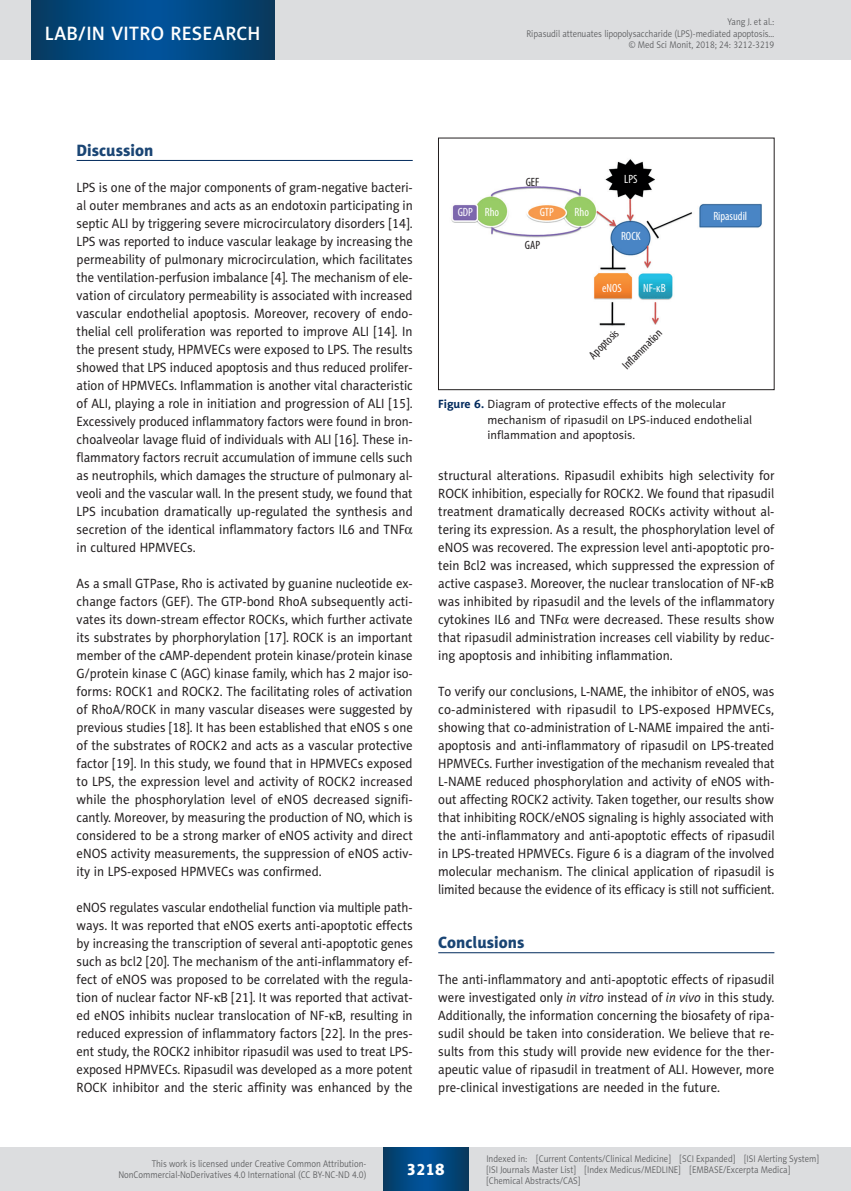
<style>
.page{position:relative;width:851px;height:1191px;background:#fff}
.page>*{position:absolute;margin:0;border:0;box-sizing:border-box;transform-origin:0 0}
.t1{font:19.5px "Naomi Sans EFN Medium";letter-spacing:.015em;color:#fff}
.MSM_Headline_1{font:16.5px "Naomi Sans EFN Heavy";color:#1a4574}
.t2{font:16.5px "Naomi Sans EFN Heavy";color:#fff}
.MSM_Body{font:13.5px/18px "Naomi Sans EFN";color:#231f20;text-align:justify;scale:.95 1}
.MSM_Body-2{font:13.5px/18px "Naomi Sans EFN";color:#231f20;text-align:justify;scale:.94 1}
.MSM_Body-3{font:13.5px/18px "Naomi Sans EFN";color:#231f20;text-align:justify;scale:.93 1}
.MSM_Rycina_tytul{font:12px/15.8px "Naomi Sans EFN";color:#231f20}
.t3{font:condensed 12px "Myriad Pro";color:#fff}
.t4{font:condensed 12px "Myriad Pro";color:#231f20}
.t5{font:9.75px/11.2px "Naomi Sans EFN Light";color:#57585a;text-align:right;scale:.9 1}
.s1{font-family:"Standard Sym L"}
.s2{font-weight:700;color:#00295c}
.s3{font-style:italic}
</style>
<div class="page">
<hr style="left:77px;top:160px;width:335px;height:1px;background:#00295c">
<hr style="left:438px;top:952px;width:336px;height:1px;background:#00295c">
<img style="left:451px;top:159px;width:311px;height:167px">
<div style="left:438px;top:138px;width:336px;height:252px;border:1px solid #231f20"></div>
<div style="left:0;top:1148px;width:850px;height:43px;background:#dcdddf"></div>
<svg style="left:383px;top:1147px;width:85px;height:43px"></svg>
<div style="left:0;top:0;width:850px;height:60px;background:#dcdddf"></div>
<hr style="left:850px;top:0;width:1px;height:60px;background:#dcdddf">
<svg style="left:32px;top:0;width:242px;height:60px"></svg>
<h1 class="t1" style="left:45px;top:22px;width:217px">LAB/IN VITRO RESEARCH</h1>
<p class="t5" style="left:526px;top:16px;width:277px">Yang J. et al.:<br>Ripasudil attenuates lipopolysaccharide (LPS)-mediated apoptosis… © Med Sci Monit, 2018; 24: 3212-3219</p>
<p class="MSM_Headline_1" style="left:77px;top:140px;width:78px">Discussion</p>
<p class="MSM_Body-2" style="left:77px;top:178px;width:359px">LPS is one of the major components of gram-negative bacteri&shy;al outer membranes and acts as an endotoxin participating in septic ALI by triggering severe microcirculatory disorders [14].<br>LPS was reported to induce vascular leakage by increasing the permeability of pulmonary microcirculation, which facilitates the ventilation-perfusion imbalance [4]. The mechanism of ele&shy;vation of circulatory permeability is associated with increased vascular endothelial apoptosis. Moreover, recovery of endo&shy;thelial cell proliferation was reported to improve ALI [14]. In the present study, HPMVECs were exposed to LPS. The results showed that LPS induced apoptosis and thus reduced prolifer&shy;ation of HPMVECs. Inflammation is another vital characteristic of ALI, playing a role in initiation and progression of ALI [15].<br>Excessively produced inflammatory factors were found in bron&shy;choalveolar lavage fluid of individuals with ALI [16]. These in&shy;flammatory factors recruit accumulation of immune cells such as neutrophils, which damages the structure of pulmonary al&shy;veoli and the vascular wall. In the present study, we found that LPS incubation dramatically up-regulated the synthesis and secretion of the identical inflammatory factors IL6 and TNF<span class="s1">a </span>in cultured HPMVECs.</p>
<p class="MSM_Body" style="left:77px;top:574px;width:355px">As a small GTPase, Rho is activated by guanine nucleotide ex&shy;change factors (GEF). The GTP-bond RhoA subsequently acti&shy;vates its down-stream effector ROCKs, which further activate its substrates by phorphorylation [17]. ROCK is an important member of the cAMP-dependent protein kinase/protein kinase G/protein kinase C (AGC) kinase family, which has 2 major iso&shy;forms: ROCK1 and ROCK2. The facilitating roles of activation of RhoA/ROCK in many vascular diseases were suggested by previous studies [18]. It has been established that eNOS s one of the substrates of ROCK2 and acts as a vascular protective factor [19]. In this study, we found that in HPMVECs exposed to LPS, the expression level and activity of ROCK2 increased while the phosphorylation level of eNOS decreased signifi&shy;cantly. Moreover, by measuring the production of NO, which is considered to be a strong marker of eNOS activity and direct eNOS activity measurements, the suppression of eNOS activ&shy;ity in LPS-exposed HPMVECs was confirmed.</p>
<p class="MSM_Body-3" style="left:77px;top:898px;width:363px">eNOS regulates vascular endothelial function via multiple path&shy;ways. It was reported that eNOS exerts anti-apoptotic effects by increasing the transcription of several anti-apoptotic genes such as bcl2 [20]. The mechanism of the anti-inflammatory ef&shy;fect of eNOS was proposed to be correlated with the regula&shy;tion of nuclear factor NF-<span class="s1">k</span>B [21]. It was reported that activat&shy;ed eNOS inhibits nuclear translocation of NF-<span class="s1">k</span>B, resulting in reduced expression of inflammatory factors [22]. In the pres&shy;ent study, the ROCK2 inhibitor ripasudil was used to treat LPS&shy;exposed HPMVECs. Ripasudil was developed as a more potent ROCK inhibitor and the steric affinity was enhanced by the</p>
<p class="t4" style="left:525px;top:175px;width:15px">GEF</p>
<p class="t3" style="left:624px;top:172px;width:15px">LPS</p>
<p class="t3" style="left:484px;top:205px;width:16px">Rho</p>
<p class="t3" style="left:574px;top:205px;width:16px">Rho</p>
<p class="t3" style="left:457px;top:205px;width:17px">GDP</p>
<p class="t3" style="left:539px;top:205px;width:16px">GTP</p>
<p class="t3" style="left:713px;top:209px;width:35px">Ripasudil</p>
<p class="t4" style="left:525px;top:238px;width:17px">GAP</p>
<p class="t3" style="left:621px;top:229px;width:21px">ROCK</p>
<p class="t3" style="left:602px;top:280px;width:21px">eNOS</p>
<p class="t3" style="left:643px;top:280px;width:24px">NF-κB</p>
<p class="t4" style="left:586px;top:351px;width:38px;rotate:-45deg">Apoptosis</p>
<p class="t4" style="left:619px;top:362px;width:52px;rotate:-45deg">In ammation</p>
<p class="MSM_Rycina_tytul" style="left:487px;top:396px;width:266px;text-indent:-49px"><span class="s2">Figure 6.</span> Diagram of protective effects of the molecular mechanism of ripasudil on LPS-induced endothelial inflammation and apoptosis.</p>
<p class="MSM_Body" style="left:438px;top:466px;width:355px">structural alterations. Ripasudil exhibits high selectivity for ROCK inhibition, especially for ROCK2. We found that ripasudil treatment dramatically decreased ROCKs activity without al&shy;tering its expression. As a result, the phosphorylation level of eNOS was recovered. The expression level anti-apoptotic pro&shy;tein Bcl2 was increased, which suppressed the expression of active caspase3. Moreover, the nuclear translocation of NF-<span class="s1">k</span>B was inhibited by ripasudil and the levels of the inflammatory cytokines IL6 and TNF<span class="s1">a</span> were decreased. These results show that ripasudil administration increases cell viability by reduc&shy;ing apoptosis and inhibiting inflammation.</p>
<p class="MSM_Body" style="left:438px;top:682px;width:355px">To verify our conclusions, L-NAME, the inhibitor of eNOS, was co-administered with ripasudil to LPS-exposed HPMVECs, showing that co-administration of L-NAME impaired the anti&shy;apoptosis and anti-inflammatory of ripasudil on LPS-treated HPMVECs. Further investigation of the mechanism revealed that L-NAME reduced phosphorylation and activity of eNOS with&shy;out affecting ROCK2 activity. Taken together, our results show that inhibiting ROCK/eNOS signaling is highly associated with the anti-inflammatory and anti-apoptotic effects of ripasudil in LPS-treated HPMVECs. Figure 6 is a diagram of the involved molecular mechanism. The clinical application of ripasudil is limited because the evidence of its efficacy is still not sufficient.</p>
<p class="MSM_Headline_1" style="left:438px;top:932px;width:88px">Conclusions</p>
<p class="MSM_Body" style="left:438px;top:970px;width:355px">The anti-inflammatory and anti-apoptotic effects of ripasudil were investigated only <span class="s3">in vitro</span> instead of <span class="s3">in vivo</span> in this study.<br>Additionally, the information concerning the biosafety of ripa&shy;sudil should be taken into consideration. We believe that re&shy;sults from this study will provide new evidence for the ther&shy;apeutic value of ripasudil in treatment of ALI. However, more pre-clinical investigations are needed in the future.</p>
<p class="t5" style="left:118px;top:1158px;width:277px">This work is licensed under Creative Common Attribution-<br>NonCommercial-NoDerivatives 4.0 International (CC BY-NC-ND 4.0)</p>
<p class="t2" style="left:406px;top:1159px;width:40px">3218</p>
<p class="t5" style="left:486px;top:1152px;width:371px;text-align:left">Indexed in: [Current Contents/Clinical Medicine] [SCI Expanded] [ISI Alerting System] [ISI Journals Master List] [Index Medicus/MEDLINE] [EMBASE/Excerpta Medica] [Chemical Abstracts/CAS]</p>
</div>
